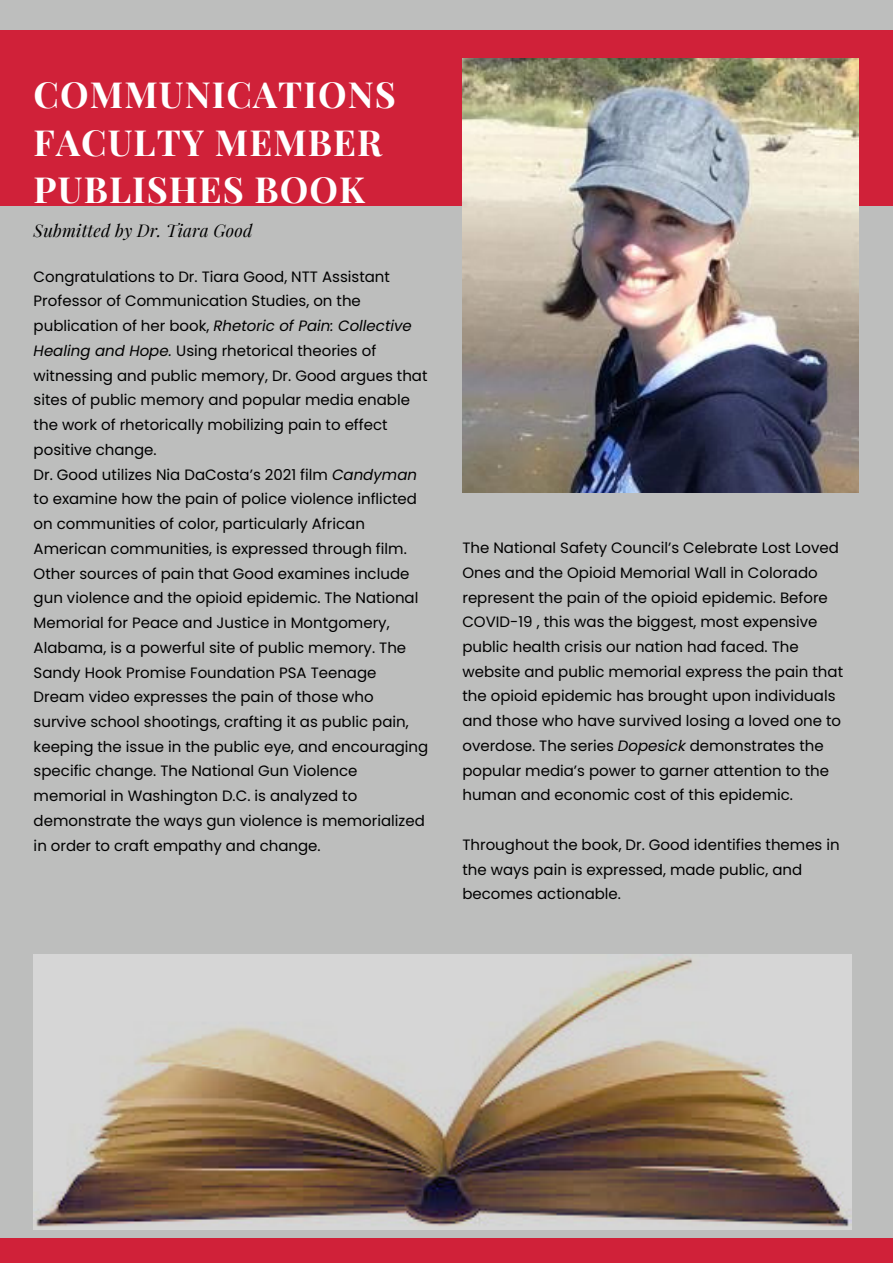
<style>
.page{position:relative;width:893px;height:1264px;background:#fff}
.page>*{position:absolute;margin:0;border:0;box-sizing:border-box;transform-origin:0 0}
.t1{font:700 36px/47.2px "Playfair Display";letter-spacing:.03em;color:#fff}
.t2{font:italic 17.25px "Playfair Display";letter-spacing:.01em;color:#000}
.t3{font:15px/24.8px "Poppins";color:#000}
.s1{font-style:italic}
</style>
<div class="page">
<div style="left:0;top:0;width:892px;height:1262px;background:#bdbebd"></div>
<div style="left:0;top:31px;width:892px;height:174px;background:#d02139"></div>
<div style="left:0;top:1238px;width:892px;height:24px;background:#d02139"></div>
<img style="left:34px;top:954px;width:817px;height:275px">
<img style="left:462px;top:58px;width:396px;height:434px">
<h1 class="t1" style="left:34px;top:70px;width:363px">COMMUNICATIONS<br>FACULTY MEMBER<br>PUBLISHES BOOK</h1>
<p class="t2" style="left:34px;top:219px;width:220px">Submitted by Dr. Tiara Good</p>
<p class="t3" style="left:34px;top:264px;width:396px">Congratulations to Dr. Tiara Good, NTT Assistant Professor of Communication Studies, on the publication of her book, <span class="s1">Rhetoric of Pain: Collective Healing and Hope.</span> Using rhetorical theories of witnessing and public memory, Dr. Good argues that sites of public memory and popular media enable the work of rhetorically mobilizing pain to effect positive change.<br>Dr. Good utilizes Nia DaCosta’s 2021 film <span class="s1">Candyman </span>to examine how the pain of police violence inflicted on communities of color, particularly African American communities, is expressed through film.<br>Other sources of pain that Good examines include gun violence and the opioid epidemic. The National Memorial for Peace and Justice in Montgomery, Alabama, is a powerful site of public memory. The Sandy Hook Promise Foundation PSA Teenage Dream video expresses the pain of those who survive school shootings, crafting it as public pain, keeping the issue in the public eye, and encouraging specific change. The National Gun Violence memorial in Washington D.C. is analyzed to demonstrate the ways gun violence is memorialized in order to craft empathy and change.</p>
<p class="t3" style="left:462px;top:535px;width:382px">The National Safety Council’s Celebrate Lost Loved Ones and the Opioid Memorial Wall in Colorado represent the pain of the opioid epidemic. Before COVID-19 , this was the biggest, most expensive public health crisis our nation had faced. The website and public memorial express the pain that the opioid epidemic has brought upon individuals and those who have survived losing a loved one to overdose. The series <span class="s1">Dopesick</span> demonstrates the popular media’s power to garner attention to the human and economic cost of this epidemic.</p>
<p class="t3" style="left:462px;top:832px;width:379px">Throughout the book, Dr. Good identifies themes in the ways pain is expressed, made public, and becomes actionable.</p>
</div>
